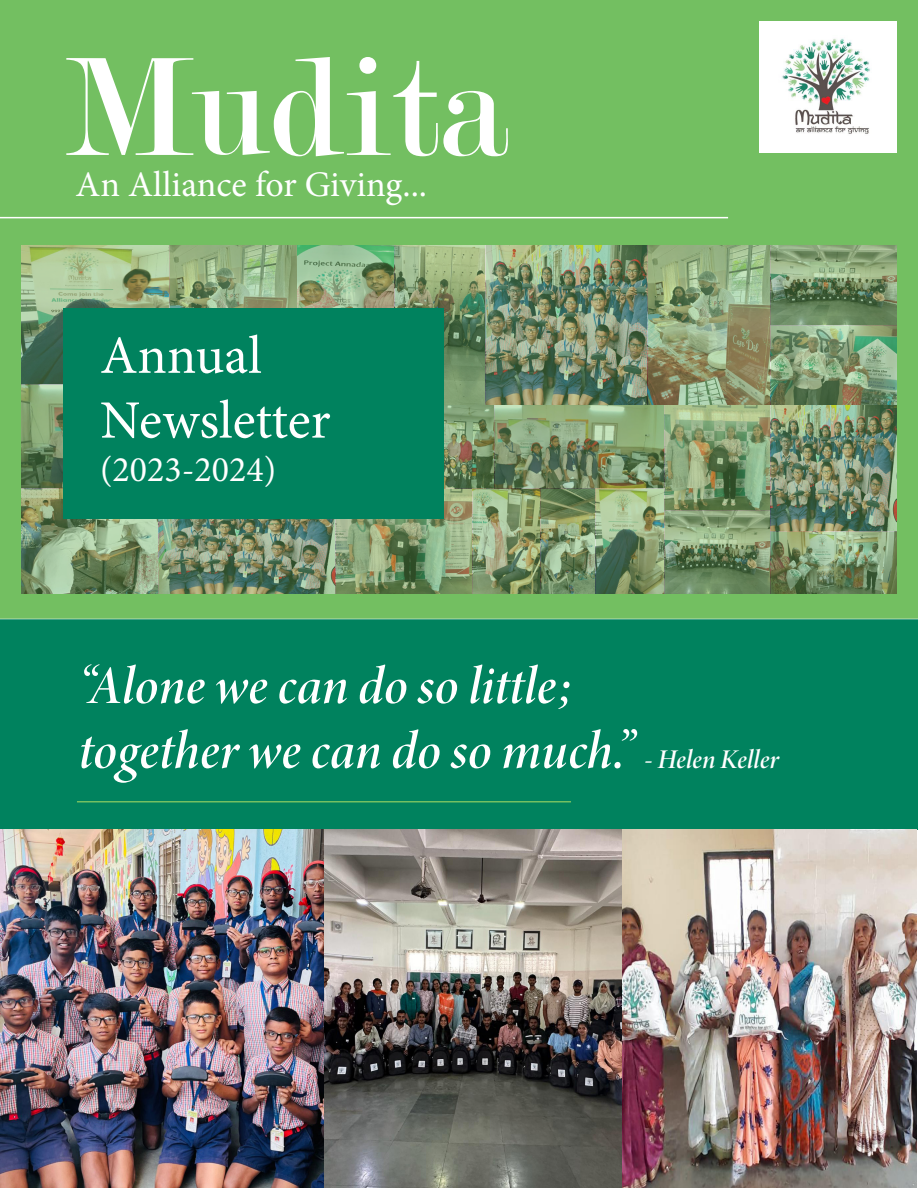
<style>
.page{position:relative;width:918px;height:1188px;background:#fff}
.page>*{position:absolute;margin:0;border:0;box-sizing:border-box;transform-origin:0 0}
.t1{font:150px "Modern";color:#fff}
.t2{font:italic 54px "Minion Variable Concept";letter-spacing:.005em;color:#fff}
.t3{font:54px "Minion Pro";color:#fff}
.t4{font:36px "Minion Pro";color:#fff}
.s1{font-size:27px}
</style>
<div class="page">
<div style="left:0;top:0;width:918px;height:619px;background:#73bf61"></div>
<hr style="left:0;top:217px;width:728px;height:1px;background:#fff">
<img style="left:760px;top:21px;width:137px;height:132px">
<img style="left:21px;top:245px;width:373px;height:244px">
<img style="left:21px;top:489px;width:643px;height:105px">
<img style="left:394px;top:245px;width:376px;height:160px">
<img style="left:444px;top:405px;width:220px;height:84px">
<img style="left:770px;top:245px;width:127px;height:349px">
<img style="left:664px;top:405px;width:106px;height:189px">
<div style="left:63px;top:308px;width:381px;height:211px;background:#00825e"></div>
<div style="left:0;top:620px;width:918px;height:209px;background:#00825e"></div>
<div style="left:0;top:619px;width:918px;height:211px;border:2px solid #00825e"></div>
<hr style="left:77px;top:801px;width:494px;height:1px;background:#73bf61">
<img style="left:0;top:830px;width:916px;height:358px">
<p class="t1" style="left:63px;top:33px;width:446px">Mudita</p>
<p class="t4" style="left:76px;top:161px;width:353px">An Alliance for Giving...</p>
<p class="t3" style="left:100px;top:319px;width:163px">Annual</p>
<p class="t3" style="left:100px;top:384px;width:232px">Newsletter</p>
<p class="t4" style="left:100px;top:445px;width:177px">(2023-2024)</p>
<p class="t2" style="left:78px;top:648px;width:495px">“Alone we can do so little;</p>
<p class="t2" style="left:78px;top:713px;width:702px">together we can do so much.” <span class="s1">- Helen Keller</span></p>
</div>
